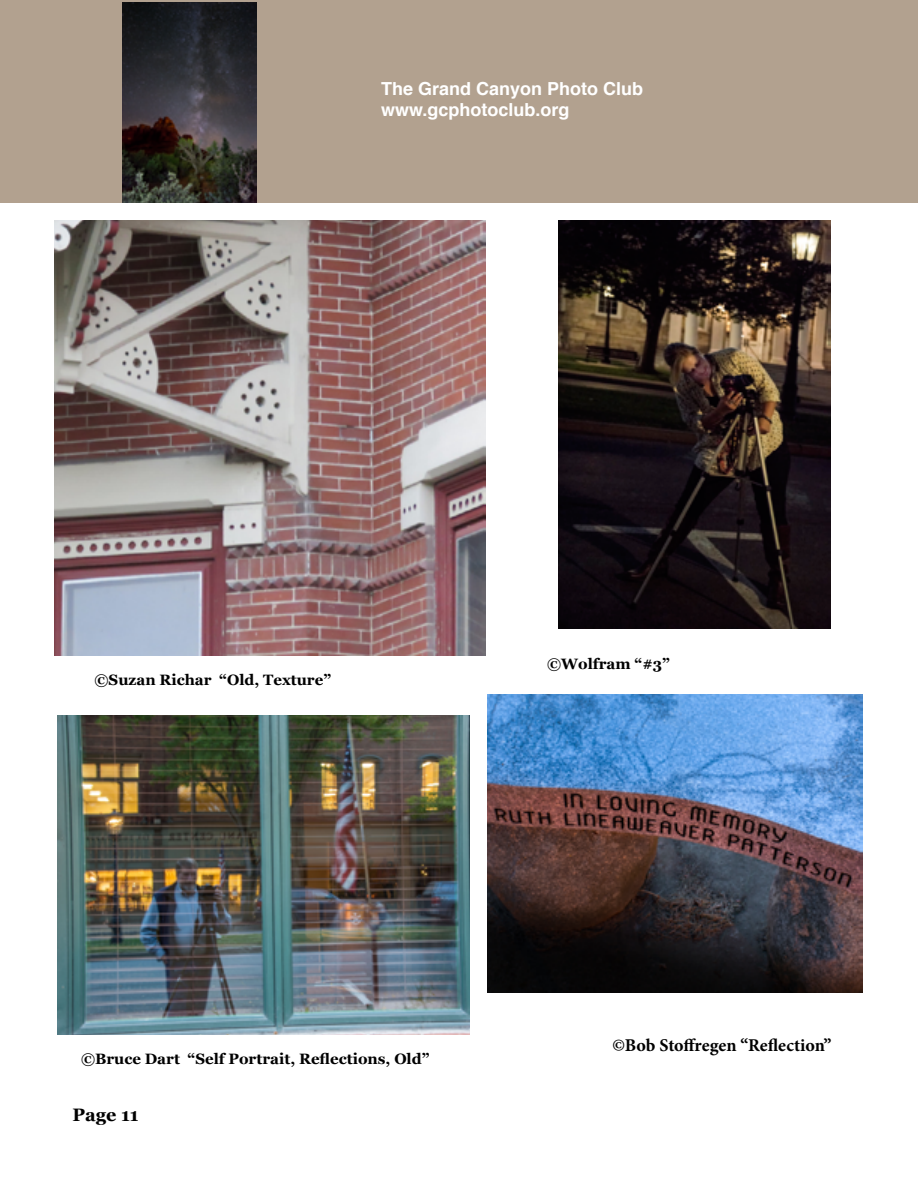
<style>
.page{position:relative;width:918px;height:1188px;background:#fff}
.page>*{position:absolute;margin:0;border:0;box-sizing:border-box;transform-origin:0 0}
.t1{font:700 18px/21.6px "Helvetica";color:#fff}
.t2{font:700 18px "Minion Pro";letter-spacing:-.005em;color:#000}
.t3{font:700 18px "Georgia";color:#000}
.t4{font:700 15px "Georgia";color:#000}
</style>
<div class="page">
<div style="left:0;top:0;width:918px;height:202px;background:#b2a18f"></div>
<img style="left:122px;top:2px;width:134px;height:200px">
<img style="left:54px;top:220px;width:432px;height:435px">
<img style="left:58px;top:716px;width:412px;height:318px">
<img style="left:487px;top:695px;width:376px;height:298px">
<img style="left:558px;top:220px;width:273px;height:409px">
<p class="t1" style="left:381px;top:78px;width:264px">The Grand Canyon Photo Club www.gcphotoclub.org</p>
<p class="t4" style="left:94px;top:668px;width:238px">©Suzan Richar “Old, Texture”</p>
<p class="t4" style="left:547px;top:652px;width:124px">©Wolfram “#3”</p>
<p class="t4" style="left:81px;top:1048px;width:350px">©Bruce Dart “Self Portrait, Reflections, Old”</p>
<p class="t3" style="left:73px;top:1101px;width:68px">Page 11</p>
<p class="t2" style="left:612px;top:1033px;width:221px">©Bob Stoffregen “Reflection”</p>
</div>
